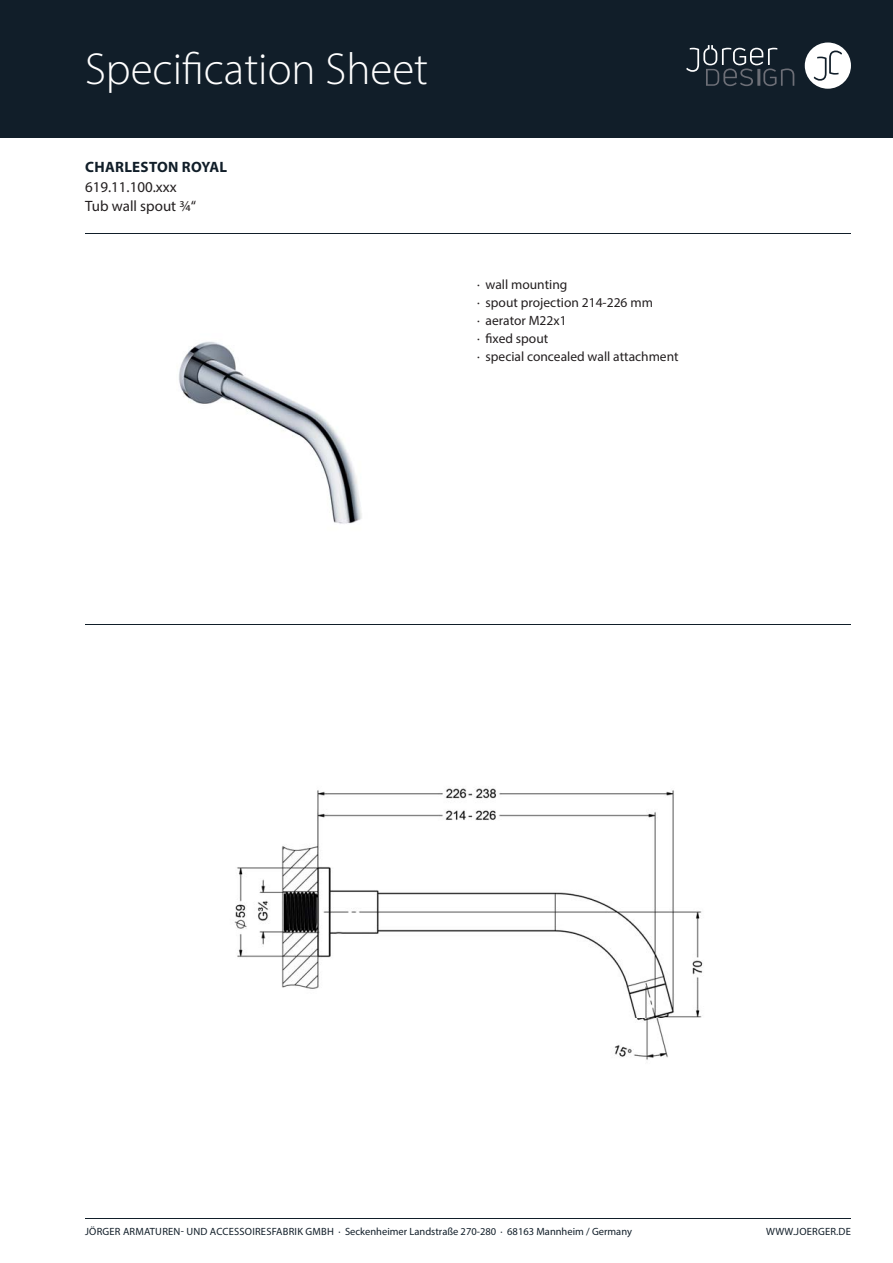
<style>
.page{position:relative;width:893px;height:1263px;background:#fff}
.page>*{position:absolute;margin:0;border:0;box-sizing:border-box;transform-origin:0 0}
.t1{font:300 45px "Myriad Pro";color:#fff}
.t2{font:15px "Myriad Pro";color:#231f20}
.t3{font:700 15px "Myriad Pro";letter-spacing:.02em;color:#111e29}
.t4{font:13.5px/18px "Myriad Pro";color:#231f20}
.t5{font:10.5px "Myriad Pro";letter-spacing:.005em;color:#111e29}
</style>
<div class="page">
<div style="left:0;top:0;width:893px;height:138px;background:#111e29"></div>
<div style="left:805px;top:43px;width:46px;height:46px;background:#fff;border-radius:50%"></div>
<svg style="left:814px;top:51px;width:28px;height:30px"></svg>
<svg style="left:686px;top:45px;width:108px;height:41px"></svg>
<hr style="left:85px;top:1218px;width:766px;height:1px;background:#111e29">
<hr style="left:85px;top:233px;width:766px;height:1px;background:#111e29">
<hr style="left:85px;top:624px;width:766px;height:1px;background:#111e29">
<img style="left:178px;top:341px;width:184px;height:183px">
<img style="left:234px;top:788px;width:469px;height:272px">
<h1 class="t1" style="left:85px;top:52px;width:345px">Specification Sheet</h1>
<h2 class="t3" style="left:85px;top:161px;width:144px">CHARLESTON ROYAL</h2>
<h2 class="t2" style="left:85px;top:200px;width:113px">Tub wall spout ¾“</h2>
<h2 class="t2" style="left:85px;top:181px;width:93px">619.11.100.xxx</h2>
<p class="t4" style="left:477px;top:277px;width:203px">· wall mounting<br>· spout projection 214-226 mm<br>· aerator M22x1<br>· fixed spout<br>· special concealed wall attachment</p>
<p class="t5" style="left:85px;top:1228px;width:548px">JÖRGER ARMATUREN- UND ACCESSOIRESFABRIK GMBH · Seckenheimer Landstraße 270-280 · 68163 Mannheim / Germany</p>
<p class="t5" style="left:766px;top:1228px;width:86px">WWW.JOERGER.DE</p>
</div>
